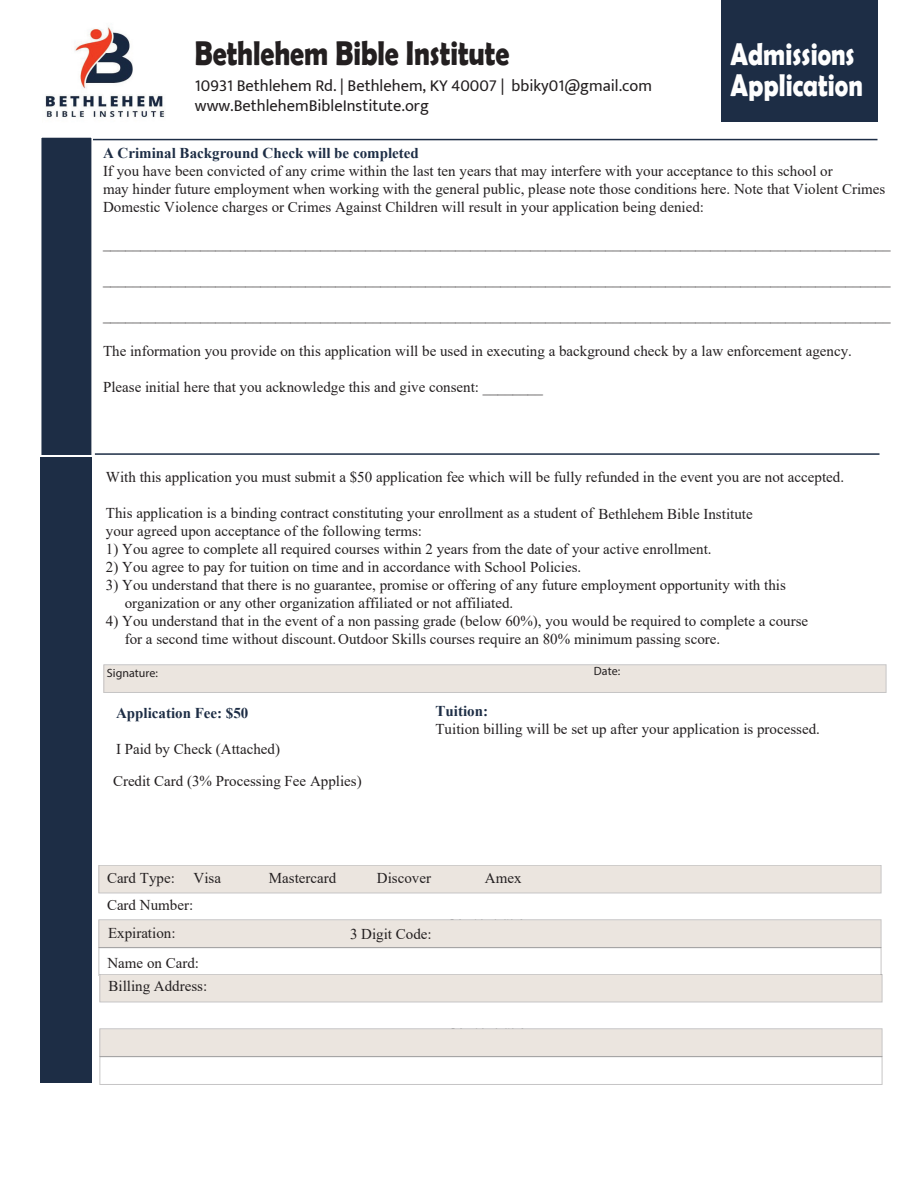
<style>
.page{position:relative;width:918px;height:1188px;background:#fff}
.page>*{position:absolute;margin:0;border:0;box-sizing:border-box;transform-origin:0 0}
.t1{font:700 34.5px "Berlin Sans FB Demi";color:#231f20;scale:.81 1}
.t2{font:700 31.5px/30.6px "Berlin Sans FB Demi";color:#fefefe;scale:.81 1}
.t3{font:16.5px/19.8px "Mukta";color:#231f20}
.t4{font:15px/18px "Times New Roman";color:#231f20}
.t5{font:700 15px "Times New Roman";color:#1d2d45}
.t6{font:12px "Myriad Pro";color:#231f20}
</style>
<div class="page">
<div style="left:721px;top:0;width:157px;height:122px;background:#1d2d45"></div>
<hr style="left:93px;top:139px;width:784px;height:1px;background:#1d2d45">
<div style="left:41px;top:137px;width:51px;height:318px;background:#1d2d45"></div>
<div style="left:40px;top:136px;width:53px;height:356px;border:2px solid #fff"></div>
<div style="left:104px;top:665px;width:782px;height:27px;background:#ebe5df"></div>
<div style="left:99px;top:865px;width:782px;height:28px;background:#ebe5df"></div>
<div style="left:99px;top:920px;width:782px;height:27px;background:#ebe5df"></div>
<div style="left:100px;top:974px;width:782px;height:28px;background:#ebe5df"></div>
<div style="left:100px;top:1029px;width:782px;height:27px;background:#ebe5df"></div>
<hr style="left:95px;top:453px;width:785px;height:2px;background:#1d2d45">
<div style="left:40px;top:457px;width:52px;height:626px;background:#1d2d45"></div>
<img style="left:45px;top:27px;width:120px;height:91px">
<h1 class="t1" style="left:195px;top:33px;width:390px">Bethlehem Bible Institute</h1>
<p class="t3" style="left:195px;top:76px;width:458px">10931 Bethlehem Rd. | Bethlehem, KY 40007 | bbiky01@gmail.com www.BethlehemBibleInstitute.org</p>
<h2 class="t2" style="left:730px;top:39px;width:165px">Admissions<br>Application</h2>
<p class="t5" style="left:103px;top:142px;width:317px">A Criminal Background Check will be completed</p>
<p class="t4" style="left:103px;top:162px;width:784px">If you have been convicted of any crime within the last ten years that may interfere with your acceptance to this school or<br>may hinder future employment when working with the general public, please note those conditions here. Note that Violent Crimes<br>Domestic Violence charges or Crimes Against Children will result in your application being denied:</p>
<p class="t4" style="left:103px;top:234px;width:789px">_________________________________________________________________________________________________________</p>
<p class="t4" style="left:103px;top:270px;width:789px">_________________________________________________________________________________________________________</p>
<p class="t4" style="left:103px;top:306px;width:789px">_________________________________________________________________________________________________________</p>
<p class="t4" style="left:103px;top:342px;width:750px">The information you provide on this application will be used in executing a background check by a law enforcement agency.</p>
<p class="t4" style="left:103px;top:378px;width:441px">Please initial here that you acknowledge this and give consent: ________</p>
<p class="t4" style="left:106px;top:468px;width:740px">With this application you must submit a $50 application fee which will be fully refunded in the event you are not accepted.</p>
<p class="t4" style="left:106px;top:504px;width:648px">This application is a binding contract constituting your enrollment as a student of Bethlehem Bible Institute</p>
<p class="t4" style="left:666px;top:504px;width:102px">Outdoor Coll ge</p>
<p class="t4" style="left:106px;top:522px;width:318px">your agreed upon acceptance of the following terms:</p>
<p class="t4" style="left:106px;top:540px;width:607px">1) You agree to complete all required courses within 2 years from the date of your active enrollment.</p>
<p class="t4" style="left:106px;top:558px;width:477px">2) You agree to pay for tuition on time and in accordance with School Policies.</p>
<p class="t4" style="left:125px;top:576px;width:663px;text-indent:-19px">3) You understand that there is no guarantee, promise or offering of any future employment opportunity with this organization or any other organization affiliated or not affiliated.</p>
<p class="t4" style="left:125px;top:612px;width:685px;line-height:17.5px;text-indent:-19px">4) You understand that in the event of a non passing grade (below 60%), you would be required to complete a course for a second time without discount.Outdoor Skills courses require an 80% minimum passing score.</p>
<p class="t6" style="left:107px;top:666px;width:52px">Signature:</p>
<p class="t6" style="left:594px;top:663px;width:28px">Date:</p>
<p class="t5" style="left:116px;top:702px;width:134px">Application Fee: $50</p>
<p class="t4" style="left:113px;top:733px;width:250px;line-height:32px">I Paid by Check (Attached)<br>Credit Card (3% Processing Fee Applies)</p>
<p class="t5" style="left:436px;top:700px;width:54px">Tuition:</p>
<p class="t4" style="left:436px;top:720px;width:386px">Tuition billing will be set up after your application is processed.</p>
<p class="t4" style="left:107px;top:869px;width:69px">Card Type:</p>
<p class="t4" style="left:194px;top:869px;width:29px">Visa</p>
<p class="t4" style="left:269px;top:869px;width:69px">Mastercard</p>
<p class="t4" style="left:377px;top:869px;width:56px">Discover</p>
<p class="t4" style="left:485px;top:869px;width:38px">Amex</p>
<p class="t4" style="left:107px;top:896px;width:88px">Card Number:</p>
<p class="t4" style="left:108px;top:924px;width:69px">Expiration:</p>
<p class="t4" style="left:350px;top:925px;width:83px">3 Digit Code:</p>
<p class="t4" style="left:107px;top:951px;width:101px;line-height:23px">Name on Card:<br>Billing Address:</p>
</div>
